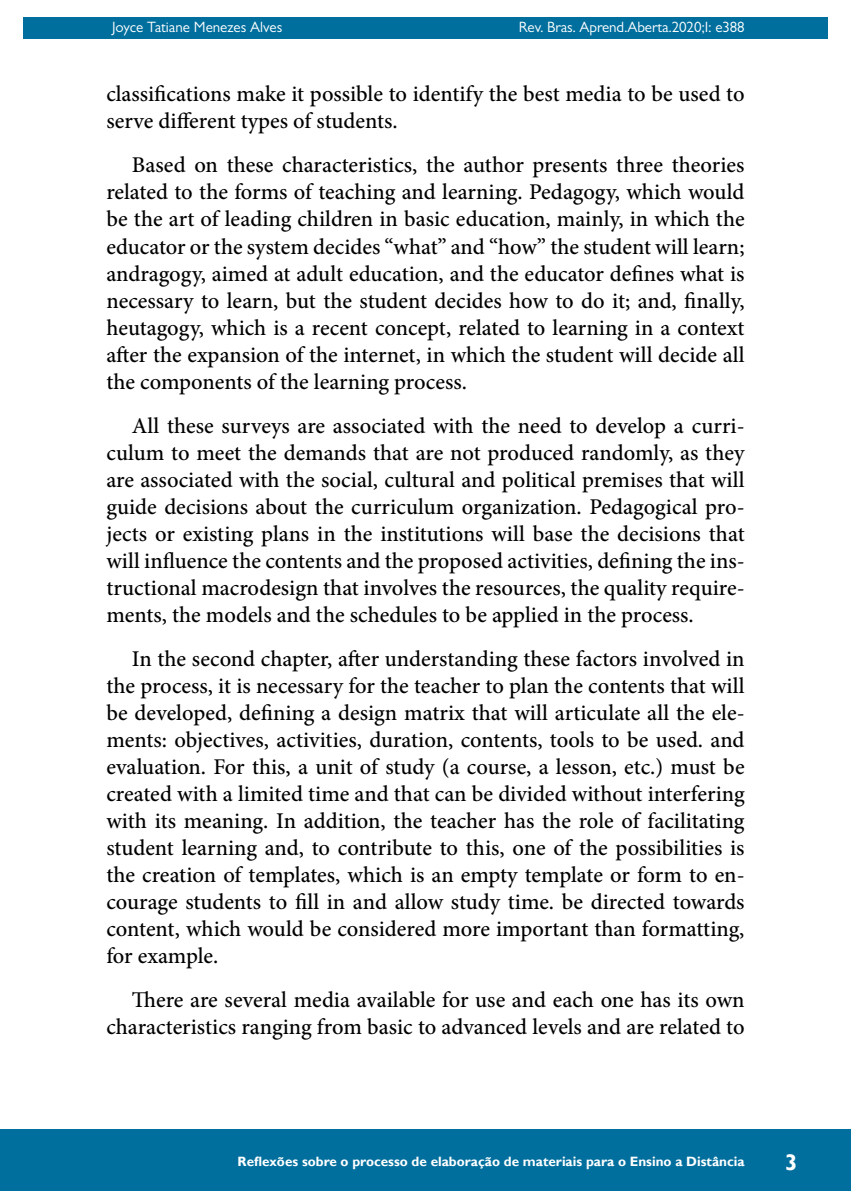
<style>
.page{position:relative;width:851px;height:1191px;background:#fff}
.page>*{position:absolute;margin:0;border:0;box-sizing:border-box;transform-origin:0 0}
.t1{font:500 22.5px/27px "Minion Pro";color:#000;text-align:justify}
.t2{font:700 22.5px "Gill Sans";color:#fff}
.t3{font:15px "Gill Sans";letter-spacing:-.01em;color:#fff}
.t4{font:700 13.5px "Gill Sans";color:#fff}
</style>
<div class="page">
<hr style="left:104px;top:0;width:1px;height:467px;background:#006f9e">
<div style="left:23px;top:17px;width:804px;height:21px;background:#006f9e"></div>
<div style="left:0;top:1129px;width:850px;height:62px;background:#006f9e"></div>
<p class="t3" style="left:112px;top:18px;width:172px">Joyce Tatiane Menezes Alves</p>
<p class="t3" style="left:518px;top:18px;width:227px">Rev. Bras. Aprend.Aberta.2020;I: e388</p>
<p class="t1" style="left:106px;top:81px;width:639px">classifications make it possible to identify the best media to be used to serve different types of students.</p>
<p class="t1" style="left:106px;top:152px;width:639px;text-indent:26px">Based on these characteristics, the author presents three theories related to the forms of teaching and learning. Pedagogy, which would be the art of leading children in basic education, mainly, in which the educator or the system decides “what” and “how” the student will learn; andragogy, aimed at adult education, and the educator defines what is necessary to learn, but the student decides how to do it; and, finally, heutagogy, which is a recent concept, related to learning in a context after the expansion of the internet, in which the student will decide all the components of the learning process.</p>
<p class="t1" style="left:106px;top:412px;width:639px;text-indent:26px">All these surveys are associated with the need to develop a curri&shy;culum to meet the demands that are not produced randomly, as they are associated with the social, cultural and political premises that will guide decisions about the curriculum organization. Pedagogical pro&shy;jects or existing plans in the institutions will base the decisions that will influence the contents and the proposed activities, defining the ins&shy;tructional macrodesign that involves the resources, the quality require&shy;ments, the models and the schedules to be applied in the process.</p>
<p class="t1" style="left:106px;top:645px;width:639px;text-indent:26px">In the second chapter, after understanding these factors involved in the process, it is necessary for the teacher to plan the contents that will be developed, defining a design matrix that will articulate all the ele&shy;ments: objectives, activities, duration, contents, tools to be used. and evaluation. For this, a unit of study (a course, a lesson, etc.) must be created with a limited time and that can be divided without interfering with its meaning. In addition, the teacher has the role of facilitating student learning and, to contribute to this, one of the possibilities is the creation of templates, which is an empty template or form to en&shy;courage students to fill in and allow study time. be directed towards content, which would be considered more important than formatting, for example.</p>
<p class="t1" style="left:106px;top:986px;width:639px;text-align:right">There are several media available for use and each one has its own characteristics ranging from basic to advanced levels and are related to</p>
<p class="t4" style="left:237px;top:1153px;width:508px">Reflexões sobre o processo de elaboração de materiais para o Ensino a Distância</p>
<p class="t2" style="left:785px;top:1148px;width:14px">3</p>
</div>
